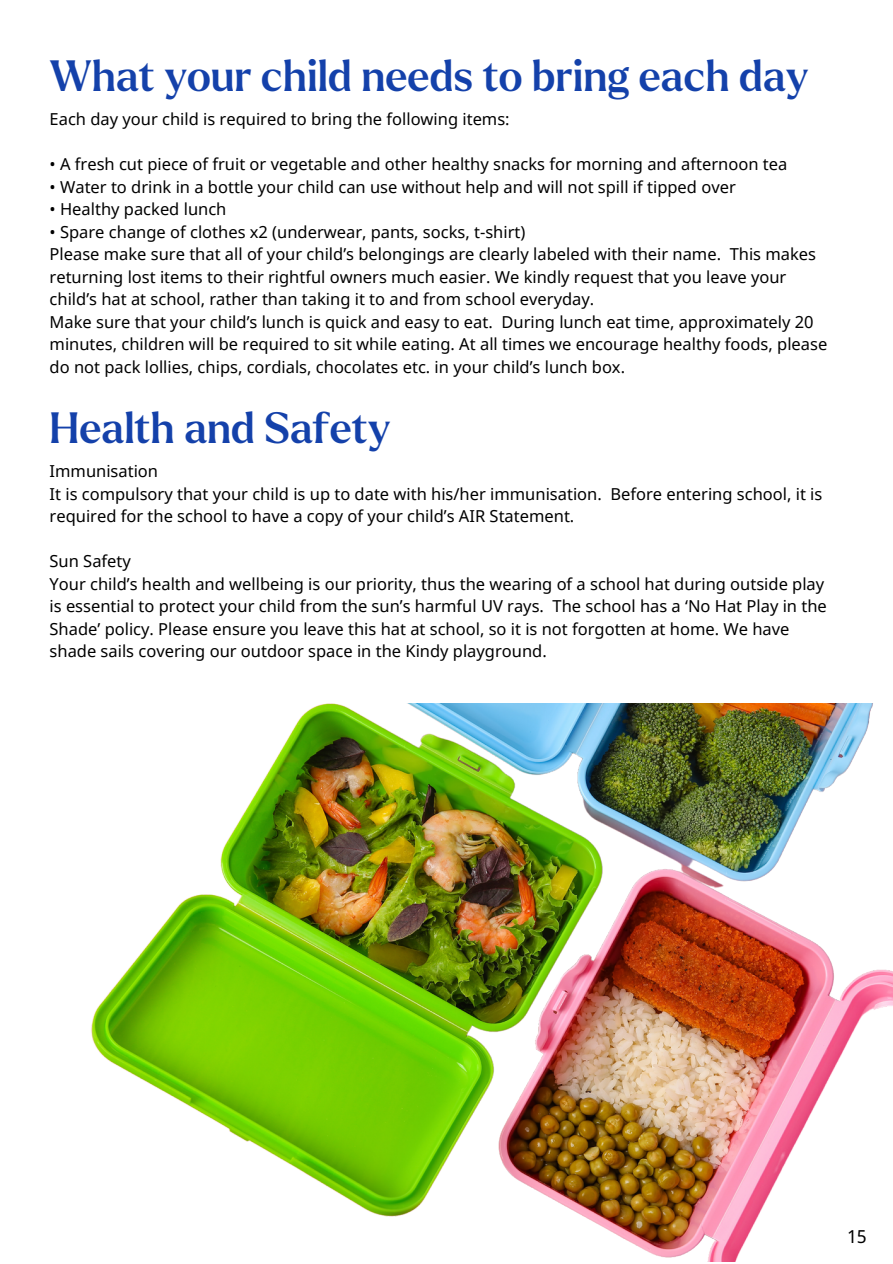
<style>
.page{position:relative;width:893px;height:1264px;background:#fff}
.page>*{position:absolute;margin:0;border:0;box-sizing:border-box;transform-origin:0 0}
.t1{font:500 42.6px "Larken";color:#1441aa}
.t2{font:18px "Noto Sans";color:#000}
.t3{font:16.5px/22.5px "Noto Sans";color:#000}
</style>
<div class="page">
<img style="left:91px;top:703px;width:801px;height:558px">
<p class="t1" style="left:50px;top:55px;width:760px">What your child needs to bring each day</p>
<p class="t3" style="left:50px;top:107px;width:461px">Each day your child is required to bring the following items:</p>
<p class="t3" style="left:50px;top:152px;width:739px">• A fresh cut piece of fruit or vegetable and other healthy snacks for morning and afternoon tea</p>
<p class="t3" style="left:50px;top:175px;width:687px">• Water to drink in a bottle your child can use without help and will not spill if tipped over</p>
<p class="t3" style="left:50px;top:197px;width:178px">• Healthy packed lunch</p>
<p class="t3" style="left:50px;top:220px;width:477px">• Spare change of clothes x2 (underwear, pants, socks, t-shirt)</p>
<p class="t3" style="left:50px;top:242px;width:768px">Please make sure that all of your child’s belongings are clearly labeled with their name. This makes returning lost items to their rightful owners much easier. We kindly request that you leave your child’s hat at school, rather than taking it to and from school everyday.</p>
<p class="t3" style="left:50px;top:310px;width:779px">Make sure that your child’s lunch is quick and easy to eat. During lunch eat time, approximately 20 minutes, children will be required to sit while eating. At all times we encourage healthy foods, please do not pack lollies, chips, cordials, chocolates etc. in your child’s lunch box.</p>
<p class="t1" style="left:50px;top:407px;width:342px">Health and Safety</p>
<p class="t3" style="left:50px;top:459px;width:110px">Immunisation</p>
<p class="t3" style="left:50px;top:482px;width:774px">It is compulsory that your child is up to date with his/her immunisation. Before entering school, it is required for the school to have a copy of your child’s AIR Statement.</p>
<p class="t3" style="left:50px;top:549px;width:83px">Sun Safety</p>
<p class="t3" style="left:50px;top:572px;width:778px">Your child’s health and wellbeing is our priority, thus the wearing of a school hat during outside play is essential to protect your child from the sun’s harmful UV rays. The school has a ‘No Hat Play in the Shade’ policy. Please ensure you leave this hat at school, so it is not forgotten at home. We have shade sails covering our outdoor space in the Kindy playground.</p>
<p class="t2" style="left:847px;top:1223px;width:21px">15</p>
</div>
